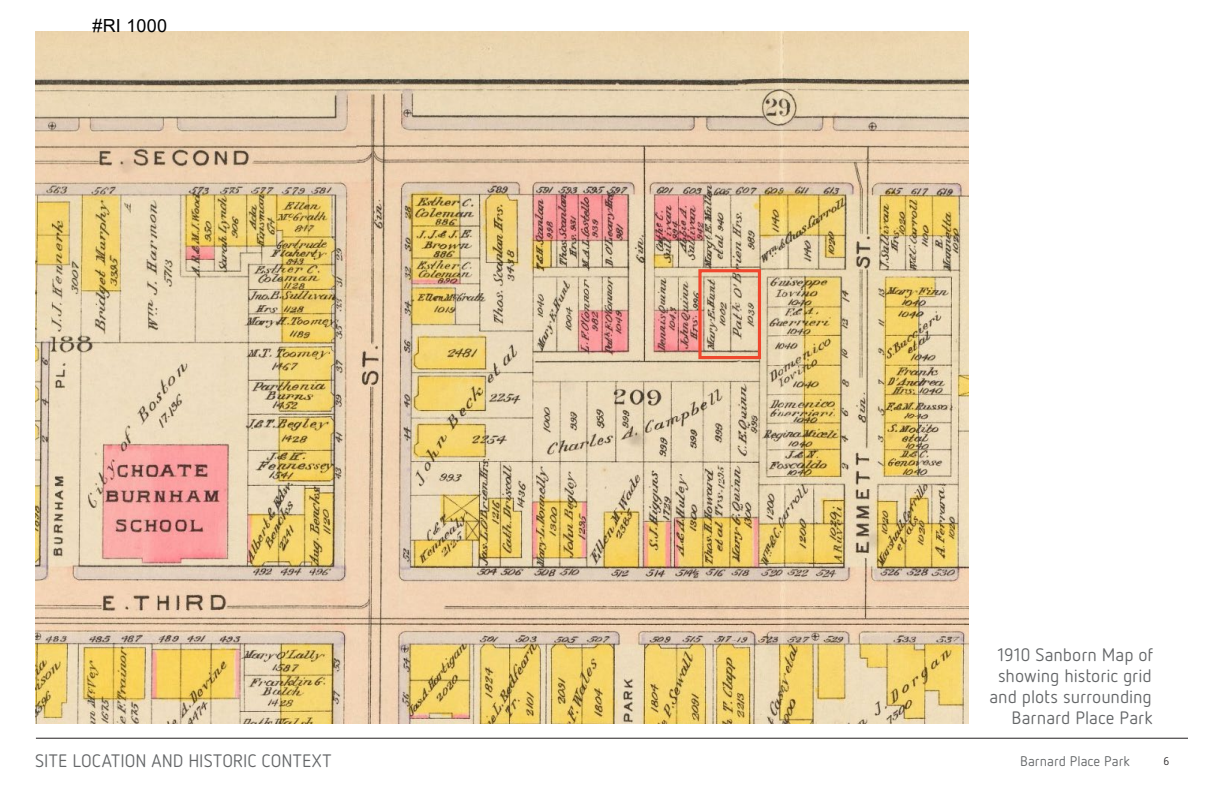
<style>
.page{position:relative;width:1224px;height:792px;background:#fff}
.page>*{position:absolute;margin:0;border:0;box-sizing:border-box;transform-origin:0 0}
.Heading_2__22_24{font:18px/21px "Netto OT";letter-spacing:-.005em;color:#646668;text-align:right}
.t1{font:18px "Arial";letter-spacing:.015em;color:#000}
.Heading_2__22_24-2{font:14px "Netto OT";letter-spacing:.005em;color:#646668}
.t2{font:11px "Netto OT";color:#231f20}
</style>
<div class="page">
<hr style="left:36px;top:738px;width:1152px;height:1px;background:#231f20">
<img style="left:36px;top:32px;width:932px;height:692px">
<div style="left:698px;top:269px;width:63px;height:90px;border:3px solid #ef482e"></div>
<p class="t1" style="left:92px;top:13px;width:76px">#RI 1000</p>
<p class="Heading_2__22_24" style="left:990px;top:644px;width:165px">1910 Sanborn Map of showing historic grid and plots surrounding<br>Barnard Place Park</p>
<p class="Heading_2__22_24-2" style="left:1020px;top:753px;width:111px">Barnard Place Park</p>
<p class="Heading_2__22_24" style="left:35px;top:749px;width:298px">SITE LOCATION AND HISTORIC CONTEXT</p>
<p class="t2" style="left:1164px;top:754px;width:7px">6</p>
</div>
